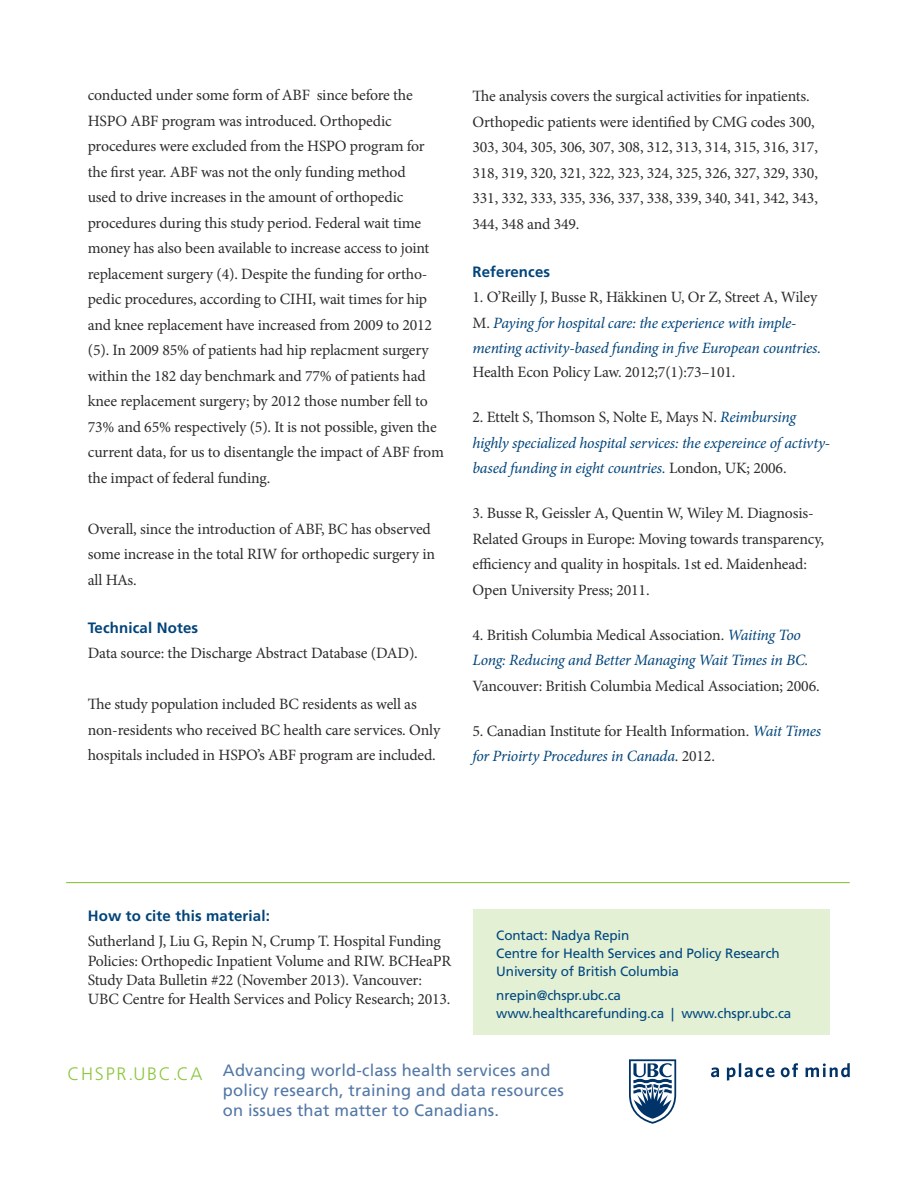
<style>
.page{position:relative;width:918px;height:1188px;background:#fff}
.page>*{position:absolute;margin:0;border:0;box-sizing:border-box;transform-origin:0 0}
.t1{font:300 18px "Frutiger LT Std";letter-spacing:.1em;color:#8bc63e}
.t2{font:16.5px/19.8px "Frutiger LT Std";letter-spacing:.01em;color:#5378a6}
.Paragraph{font:15.75px/25.5px "Minion Pro";letter-spacing:-.01em;color:#2e2b2c}
.References{font:15.75px/25.5px "Minion Pro";letter-spacing:-.01em;color:#2e2b2c}
.References-2{font:italic 15.75px/25.5px "Minion Pro";letter-spacing:-.015em;color:#00447b}
.Heading_3{font:700 15px "Frutiger LT Std";letter-spacing:.01em;color:#00447b}
.Heading_4{font:13.5px "Frutiger LT Std";letter-spacing:-.01em;color:#00487f}
.s1{font-style:normal;color:#2e2b2c}
.s2{font-style:italic;color:#00447b}
</style>
<div class="page">
<div style="left:474px;top:910px;width:356px;height:125px;background:#e4f0d4"></div>
<svg style="left:629px;top:1059px;width:47px;height:65px"></svg>
<svg style="left:711px;top:1067px;width:8px;height:10px"></svg>
<svg style="left:727px;top:1063px;width:47px;height:18px"></svg>
<svg style="left:781px;top:1063px;width:17px;height:14px"></svg>
<svg style="left:806px;top:1063px;width:44px;height:14px"></svg>
<hr style="left:66px;top:882px;width:784px;height:1px;background:#8bc63e">
<p class="Paragraph" style="left:88px;top:83px;width:327px">conducted under some form of ABF since before the<br>HSPO ABF program was introduced. Orthopedic</p>
<p class="Paragraph" style="left:88px;top:134px;width:358px">procedures were excluded from the HSPO program for the first year. ABF was not the only funding method<br>used to drive increases in the amount of orthopedic procedures during this study period. Federal wait time money has also been available to increase access to joint replacement surgery (4). Despite the funding for ortho&shy;pedic procedures, according to CIHI, wait times for hip and knee replacement have increased from 2009 to 2012 (5). In 2009 85% of patients had hip replacment surgery within the 182 day benchmark and 77% of patients had knee replacement surgery; by 2012 those number fell to 73% and 65% respectively (5). It is not possible, given the current data, for us to disentangle the impact of ABF from the impact of federal funding.</p>
<p class="Paragraph" style="left:88px;top:516px;width:349px">Overall, since the introduction of ABF, BC has observed some increase in the total RIW for orthopedic surgery in all HAs.</p>
<p class="Heading_3" style="left:88px;top:619px;width:112px">Technical Notes</p>
<p class="Paragraph" style="left:88px;top:641px;width:332px">Data source: the Discharge Abstract Database (DAD).</p>
<p class="Paragraph" style="left:88px;top:692px;width:354px">The study population included BC residents as well as non-residents who received BC health care services. Only hospitals included in HSPO’s ABF program are included.</p>
<p class="Paragraph" style="left:472px;top:84px;width:347px">The analysis covers the surgical activities for inpatients.<br>Orthopedic patients were identified by CMG codes 300, 303, 304, 305, 306, 307, 308, 312, 313, 314, 315, 316, 317, 318, 319, 320, 321, 322, 323, 324, 325, 326, 327, 329, 330, 331, 332, 333, 335, 336, 337, 338, 339, 340, 341, 342, 343, 344, 348 and 349.</p>
<p class="Heading_3" style="left:472px;top:263px;width:79px">References</p>
<p class="References-2" style="left:472px;top:285px;width:350px"><span class="s1">1. O’Reilly J, Busse R, Häkkinen U, Or Z, Street A, Wiley<br>M.</span> Paying for hospital care: the experience with imple&shy;menting activity-based funding in five European countries.</p>
<p class="References" style="left:472px;top:360px;width:264px">Health Econ Policy Law. 2012;7(1):73–101.</p>
<p class="References-2" style="left:472px;top:404px;width:359px"><span class="s1">2. Ettelt S, Thomson S, Nolte E, Mays N.</span> Reimbursing highly specialized hospital services: the expereince of activty&shy;based funding in eight countries. <span class="s1">London, UK; 2006.</span></p>
<p class="References" style="left:472px;top:501px;width:353px">3. Busse R, Geissler A, Quentin W, Wiley M. Diagnosis-Related Groups in Europe: Moving towards transparency, efficiency and quality in hospitals. 1st ed. Maidenhead:<br>Open University Press; 2011.</p>
<p class="References" style="left:472px;top:622px;width:349px">4. British Columbia Medical Association. <span class="s2">Waiting Too<br>Long: Reducing and Better Managing Wait Times in BC.<br></span>Vancouver: British Columbia Medical Association; 2006.</p>
<p class="References" style="left:472px;top:718px;width:350px">5. Canadian Institute for Health Information. <span class="s2">Wait Times for Prioirty Procedures in Canada</span>. 2012.</p>
<p class="Heading_3" style="left:88px;top:907px;width:184px">How to cite this material:</p>
<p class="Paragraph" style="left:88px;top:932px;width:365px;line-height:19.2px">Sutherland J, Liu G, Repin N, Crump T. Hospital Funding Policies: Orthopedic Inpatient Volume and RIW. BCHeaPR Study Data Bulletin #22 (November 2013). Vancouver:<br>UBC Centre for Health Services and Policy Research; 2013.</p>
<p class="Heading_4" style="left:496px;top:927px;width:135px">Contact: Nadya Repin</p>
<p class="Heading_4" style="left:496px;top:945px;width:285px">Centre for Health Services and Policy Research</p>
<p class="Heading_4" style="left:496px;top:963px;width:184px">University of British Columbia</p>
<p class="Heading_4" style="left:496px;top:987px;width:126px">nrepin@chspr.ubc.ca</p>
<p class="Heading_4" style="left:496px;top:1005px;width:297px">www.healthcarefunding.ca | www.chspr.ubc.ca</p>
<p class="t1" style="left:67px;top:1064px;width:137px">CHSPR.UBC.CA</p>
<p class="t2" style="left:223px;top:1061px;width:342px">Advancing world-class health services and policy research, training and data resources on issues that matter to Canadians.</p>
</div>
